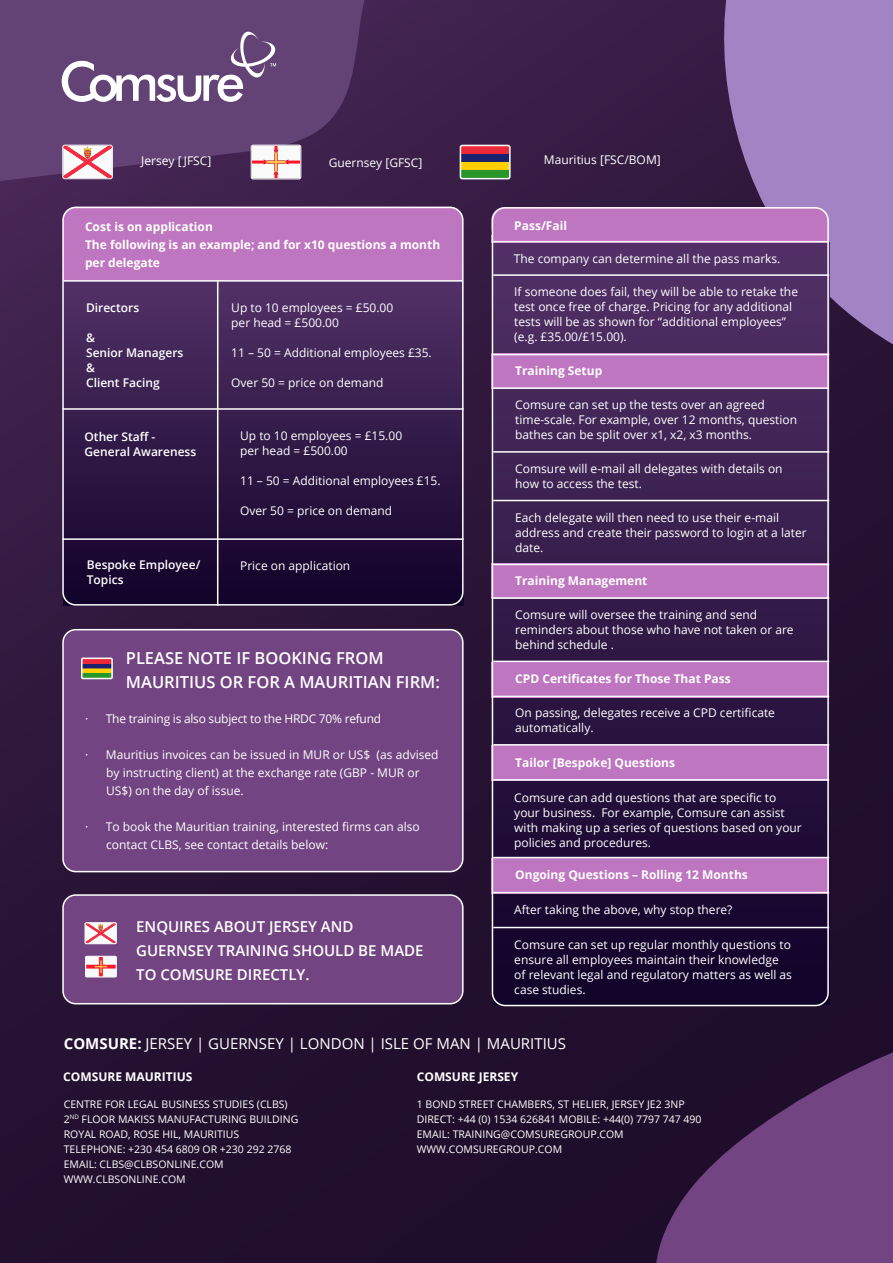
<style>
.page{position:relative;width:893px;height:1263px;background:#fff}
.page>*{position:absolute;margin:0;border:0;box-sizing:border-box;transform-origin:0 0}
.t1{font:600 16.5px/24px "Open Sans";color:#fff}
.t2{font:600 15px/24px "Open Sans";color:#fff}
.t3{font:15px "Open Sans";color:#fff}
.t4{font:12px/15px "Open Sans";color:#fff}
.t5{font:700 12px/18px "Open Sans";color:#fff}
.t6{font:600 12px/15px "Open Sans";color:#fff}
.t7{font:12px "Open Sans";letter-spacing:-.02em;color:#fff}
.t8{font:10.5px "Open Sans";color:#fff}
.s1{font-weight:700}
</style>
<div class="page">
<div style="left:0;top:0;width:893px;height:1263px;background:linear-gradient(to bottom,#3e214c,#1d0d29)"></div>
<svg style="left:712px;top:0;width:181px;height:482px;background:#81649d"></svg>
<svg style="left:645px;top:991px;width:248px;height:272px;background:#482855"></svg>
<svg style="left:0;top:0;width:581px;height:188px;background:#4e2f5d"></svg>
<div style="left:63px;top:630px;width:400px;height:242px;background:#724481;border-radius:13px"></div>
<div style="left:62px;top:629px;width:402px;height:243px;border:2px solid #fff;border-radius:13px"></div>
<div style="left:63px;top:895px;width:400px;height:109px;background:#724481;border-radius:13px"></div>
<div style="left:62px;top:894px;width:402px;height:110px;border:2px solid #fff;border-radius:13px"></div>
<svg style="left:87px;top:958px;width:28px;height:17px"></svg>
<div style="left:85px;top:956px;width:32px;height:21px;border:1px solid #fafafa"></div>
<div style="left:63px;top:207px;width:400px;height:73px;background:#bf76c0;border-radius:13px"></div>
<div style="left:491px;top:207px;width:337px;height:34px;background:#bf76c0;border-radius:13px"></div>
<svg style="left:493px;top:242px;width:336px;height:762px;background:#341b4a"></svg>
<div style="left:64px;top:282px;width:400px;height:324px;background:linear-gradient(to bottom,#523267,#120229)"></div>
<div style="left:492px;top:235px;width:337px;height:7px;background:#bf76c0"></div>
<div style="left:492px;top:354px;width:337px;height:35px;background:#bf76c0"></div>
<div style="left:492px;top:564px;width:337px;height:35px;background:#bf76c0"></div>
<div style="left:492px;top:662px;width:337px;height:35px;background:#bf76c0"></div>
<div style="left:492px;top:745px;width:337px;height:36px;background:#bf76c0"></div>
<div style="left:492px;top:858px;width:337px;height:35px;background:#bf76c0"></div>
<div style="left:62px;top:207px;width:402px;height:399px;border:2px solid #fff;border-radius:13px"></div>
<div style="left:492px;top:207px;width:337px;height:799px;border:2px solid #fff;border-radius:13px"></div>
<hr style="left:217px;top:281px;width:1px;height:325px;background:#fff">
<hr style="left:62px;top:408px;width:402px;height:2px;background:#fff">
<hr style="left:62px;top:538px;width:402px;height:2px;background:#fff">
<hr style="left:493px;top:274px;width:336px;height:2px;background:#fff">
<hr style="left:493px;top:451px;width:336px;height:2px;background:#fff">
<hr style="left:493px;top:500px;width:336px;height:1px;background:#fff">
<hr style="left:493px;top:927px;width:336px;height:1px;background:#fff">
<hr style="left:493px;top:597px;width:336px;height:2px;background:#fff">
<hr style="left:493px;top:696px;width:336px;height:1px;background:#fff">
<hr style="left:493px;top:779px;width:336px;height:2px;background:#fff">
<hr style="left:493px;top:892px;width:336px;height:1px;background:#fff">
<hr style="left:493px;top:661px;width:336px;height:1px;background:#fff">
<hr style="left:493px;top:744px;width:336px;height:1px;background:#fff">
<hr style="left:493px;top:857px;width:336px;height:1px;background:#fff">
<hr style="left:493px;top:564px;width:336px;height:1px;background:#fff">
<hr style="left:493px;top:241px;width:335px;height:1px;background:#fff">
<hr style="left:493px;top:354px;width:336px;height:1px;background:#fff">
<hr style="left:493px;top:387px;width:335px;height:2px;background:#fff">
<hr style="left:64px;top:280px;width:399px;height:2px;background:#fff">
<svg style="left:87px;top:924px;width:28px;height:18px"></svg>
<div style="left:85px;top:922px;width:32px;height:22px;border:1px solid #fafafa"></div>
<svg style="left:64px;top:147px;width:47px;height:30px"></svg>
<div style="left:62px;top:145px;width:51px;height:34px;border:1px solid #fafafa;border-radius:2px"></div>
<svg style="left:253px;top:147px;width:46px;height:30px"></svg>
<div style="left:251px;top:145px;width:50px;height:34px;border:1px solid #fafafa;border-radius:2px"></div>
<svg style="left:463px;top:154px;width:45px;height:16px"></svg>
<div style="left:461px;top:170px;width:49px;height:8px;background:#299629"></div>
<div style="left:461px;top:146px;width:49px;height:8px;background:#eb2938"></div>
<div style="left:460px;top:145px;width:51px;height:34px;border:2px solid #fafafa;border-radius:2px"></div>
<svg style="left:84px;top:663px;width:26px;height:10px"></svg>
<div style="left:82px;top:673px;width:30px;height:6px;background:#299629"></div>
<div style="left:82px;top:658px;width:30px;height:5px;background:#eb2938"></div>
<div style="left:81px;top:657px;width:32px;height:22px;border:2px solid #fafafa"></div>
<svg style="left:62px;top:32px;width:214px;height:70px"></svg>
<p class="t4" style="left:141px;top:153px;width:72px">Jersey [ JFSC]</p>
<p class="t4" style="left:329px;top:155px;width:95px">Guernsey [GFSC]</p>
<p class="t4" style="left:544px;top:152px;width:118px">Mauritius [FSC/BOM]</p>
<p class="t5" style="left:85px;top:217px;width:357px">Cost is on application<br>The following is an example; and for x10 questions a month per delegate</p>
<p class="t5" style="left:514px;top:216px;width:54px">Pass/Fail</p>
<p class="t4" style="left:514px;top:251px;width:268px">The company can determine all the pass marks.</p>
<p class="t4" style="left:514px;top:284px;width:285px">If someone does fail, they will be able to retake the test once free of charge. Pricing for any additional tests will be as shown for “additional employees” (e.g. £35.00/£15.00).</p>
<p class="t4" style="left:231px;top:300px;width:164px">Up to 10 employees = £50.00 per head = £500.00</p>
<p class="t4" style="left:231px;top:345px;width:202px">11 – 50 = Additional employees £35.</p>
<p class="t4" style="left:231px;top:375px;width:154px">Over 50 = price on demand</p>
<p class="t6" style="left:86px;top:300px;width:55px">Directors</p>
<p class="t6" style="left:86px;top:330px;width:10px">&amp;</p>
<p class="t6" style="left:86px;top:345px;width:99px">Senior Managers</p>
<p class="t6" style="left:86px;top:360px;width:10px">&amp;</p>
<p class="t6" style="left:86px;top:375px;width:75px">Client Facing</p>
<p class="t5" style="left:515px;top:361px;width:89px">Training Setup</p>
<p class="t6" style="left:85px;top:428px;width:113px">Other Staff -<br>General Awareness</p>
<p class="t6" style="left:87px;top:557px;width:115px">Bespoke Employee/<br>Topics</p>
<p class="t4" style="left:240px;top:427px;width:164px">Up to 10 employees = £15.00 per head = £500.00</p>
<p class="t4" style="left:240px;top:472px;width:202px">11 – 50 = Additional employees £15.</p>
<p class="t4" style="left:240px;top:502px;width:154px">Over 50 = price on demand</p>
<p class="t4" style="left:240px;top:558px;width:112px">Price on application</p>
<p class="t1" style="left:126px;top:645px;width:316px">PLEASE NOTE IF BOOKING FROM<br>MAURITIUS OR FOR A MAURITIAN FIRM:</p>
<p class="t7" style="left:85px;top:710px;width:298px">· The training is also subject to the HRDC 70% refund</p>
<p class="t4" style="left:106px;top:745px;width:334px;line-height:18px;text-indent:-21px">· Mauritius invoices can be issued in MUR or US$ (as advised by instructing client) at the exchange rate (GBP - MUR or<br>US$) on the day of issue.</p>
<p class="t4" style="left:106px;top:817px;width:315px;line-height:18px;text-indent:-21px">· To book the Mauritian training, interested firms can also contact CLBS, see contact details below:</p>
<p class="t2" style="left:136px;top:914px;width:289px">ENQUIRES ABOUT JERSEY AND<br>GUERNSEY TRAINING SHOULD BE MADE<br>TO COMSURE DIRECTLY.</p>
<p class="t4" style="left:515px;top:397px;width:283px">Comsure can set up the tests over an agreed time-scale. For example, over 12 months, question bathes can be split over x1, x2, x3 months.</p>
<p class="t4" style="left:515px;top:461px;width:269px">Comsure will e-mail all delegates with details on how to access the test.</p>
<p class="t4" style="left:515px;top:509px;width:293px">Each delegate will then need to use their e-mail address and create their password to login at a later date.</p>
<p class="t5" style="left:515px;top:571px;width:134px">Training Management</p>
<p class="t4" style="left:515px;top:607px;width:280px">Comsure will oversee the training and send reminders about those who have not taken or are behind schedule .</p>
<p class="t5" style="left:515px;top:670px;width:217px">CPD Certificates for Those That Pass</p>
<p class="t4" style="left:515px;top:705px;width:261px">On passing, delegates receive a CPD certificate automatically.</p>
<p class="t5" style="left:515px;top:753px;width:161px">Tailor [Bespoke] Questions</p>
<p class="t4" style="left:514px;top:789px;width:289px">Comsure can add questions that are specific to your business. For example, Comsure can assist with making up a series of questions based on your policies and procedures.</p>
<p class="t5" style="left:515px;top:866px;width:234px">Ongoing Questions – Rolling 12 Months</p>
<p class="t4" style="left:514px;top:902px;width:220px">After taking the above, why stop there?</p>
<p class="t4" style="left:514px;top:936px;width:279px">Comsure can set up regular monthly questions to ensure all employees maintain their knowledge of relevant legal and regulatory matters as well as case studies.</p>
<p class="t3" style="left:64px;top:1033px;width:504px"><span class="s1">COMSURE:</span> JERSEY | GUERNSEY | LONDON | ISLE OF MAN | MAURITIUS</p>
<p class="t5" style="left:63px;top:1067px;width:131px">COMSURE MAURITIUS</p>
<p class="t5" style="left:417px;top:1067px;width:103px">COMSURE JERSEY</p>
<p class="t8" style="left:64px;top:1097px;width:225px">CENTRE FOR LEGAL BUSINESS STUDIES (CLBS)</p>
<p class="t8" style="left:64px;top:1112px;width:236px">2<sup>ND</sup> FLOOR MAKISS MANUFACTURING BUILDING</p>
<p class="t8" style="left:64px;top:1127px;width:177px">ROYAL ROAD, ROSE HIL, MAURITIUS</p>
<p class="t8" style="left:64px;top:1142px;width:229px">TELEPHONE: +230 454 6809 OR +230 292 2768</p>
<p class="t8" style="left:64px;top:1157px;width:161px">EMAIL: CLBS@CLBSONLINE.COM</p>
<p class="t8" style="left:64px;top:1172px;width:123px">WWW.CLBSONLINE.COM</p>
<p class="t8" style="left:417px;top:1097px;width:269px">1 BOND STREET CHAMBERS, ST HELIER, JERSEY JE2 3NP</p>
<p class="t8" style="left:417px;top:1112px;width:286px">DIRECT: +44 (0) 1534 626841 MOBILE: +44(0) 7797 747 490</p>
<p class="t8" style="left:417px;top:1127px;width:208px">EMAIL: TRAINING@COMSUREGROUP.COM</p>
<p class="t8" style="left:417px;top:1142px;width:147px">WWW.COMSUREGROUP.COM</p>
</div>
